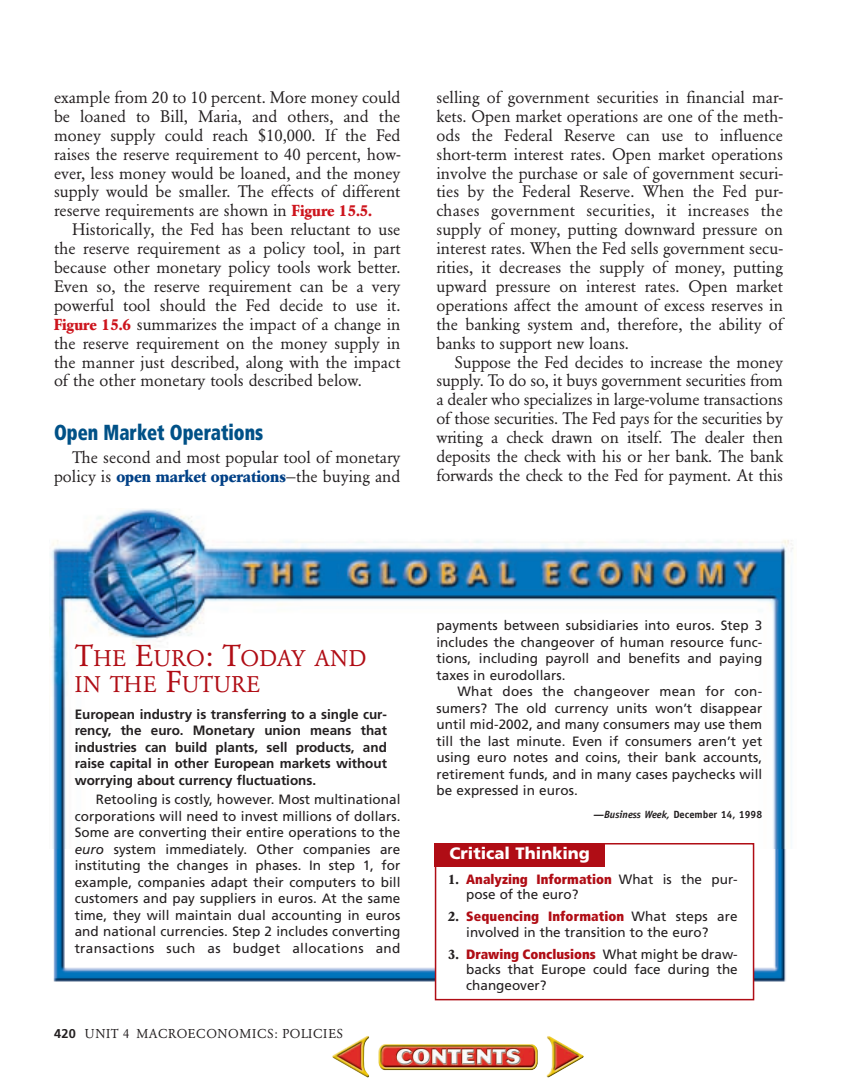
<style>
.page{position:relative;width:864px;height:1080px;background:#fff}
.page>*{position:absolute;margin:0;border:0;box-sizing:border-box;transform-origin:0 0}
.t1{font:22.5px/25.5px "Garamond BE";letter-spacing:.02em;color:#b00d15}
.t2{font:900 condensed 21.75px "Frutiger";color:#005187;scale:.84 1}
.t3{font:16.5px/18.9px "Garamond BE";color:#231f20;text-align:right}
.t4{font:900 16.5px "Frutiger";color:#fff}
.t5{font:13.5px/16.5px "Frutiger";letter-spacing:.005em;color:#231f20;text-align:justify}
.t6{font:700 13.5px/16.5px "Frutiger";color:#231f20;text-align:justify}
.t7{font:12.75px "Garamond BE";letter-spacing:.045em;color:#231f20}
.t8{font:700 10.5px "Officina Sans";color:#231f20}
.s1{font-weight:700;font-size:15.75px;color:#cd151d}
.s2{font-weight:700;color:#014086}
.s3{font-size:30px}
.s4{font-style:italic}
.s5{font-family:"Frutiger";font-weight:700}
.s6{font-family:"Garamond BE";font-weight:700}
.s7{font-weight:900;font-stretch:condensed;color:#b00d15}
</style>
<div class="page">
<img style="left:50px;top:509px;width:743px;height:341px">
<img style="left:53px;top:850px;width:733px;height:142px">
<div style="left:436px;top:844px;width:318px;height:156px;background:#fff"></div>
<div style="left:435px;top:843px;width:319px;height:157px;border:2px solid #b00d15"></div>
<div style="left:435px;top:843px;width:170px;height:24px;background:#b00d15"></div>
<img style="left:332px;top:1036px;width:252px;height:42px">
<p class="t3" style="left:54px;top:89px;width:348px">example from 20 to 10 percent. More money could</p>
<p class="t3" style="left:54px;top:108px;width:348px">be loaned to Bill, Maria, and others, and the</p>
<p class="t3" style="left:54px;top:127px;width:348px">money supply could reach $10,000. If the Fed</p>
<p class="t3" style="left:54px;top:146px;width:348px">raises the reserve requirement to 40 percent, how-</p>
<p class="t3" style="left:54px;top:165px;width:348px">ever, less money would be loaned, and the money</p>
<p class="t3" style="left:54px;top:184px;width:348px">supply would be smaller. The effects of different</p>
<p class="t3" style="left:54px;top:203px;width:319px">reserve requirements are shown in <span class="s1">Figure 15.5.</span></p>
<p class="t3" style="left:72px;top:221px;width:330px">Historically, the Fed has been reluctant to use</p>
<p class="t3" style="left:54px;top:240px;width:348px">the reserve requirement as a policy tool, in part</p>
<p class="t3" style="left:54px;top:259px;width:348px">because other monetary policy tools work better.</p>
<p class="t3" style="left:54px;top:278px;width:348px">Even so, the reserve requirement can be a very</p>
<p class="t3" style="left:54px;top:297px;width:348px">powerful tool should the Fed decide to use it.</p>
<p class="t3" style="left:54px;top:316px;width:348px"><span class="s1">Figure 15.6</span> summarizes the impact of a change in</p>
<p class="t3" style="left:54px;top:335px;width:348px">the reserve requirement on the money supply in</p>
<p class="t3" style="left:54px;top:354px;width:348px">the manner just described, along with the impact</p>
<p class="t3" style="left:54px;top:373px;width:309px">of the other monetary tools described below.</p>
<p class="t2" style="left:54px;top:423px;width:251px">Open Market Operations</p>
<p class="t3" style="left:54px;top:449px;width:348px">The second and most popular tool of monetary policy is <span class="s2">open market operations</span>—the buying and</p>
<p class="t3" style="left:436px;top:89px;width:348px">selling of government securities in financial mar-</p>
<p class="t3" style="left:436px;top:108px;width:348px">kets. Open market operations are one of the meth-</p>
<p class="t3" style="left:436px;top:127px;width:348px">ods the Federal Reserve can use to influence</p>
<p class="t3" style="left:436px;top:146px;width:348px">short-term interest rates. Open market operations</p>
<p class="t3" style="left:436px;top:165px;width:348px">involve the purchase or sale of government securi-</p>
<p class="t3" style="left:436px;top:184px;width:348px">ties by the Federal Reserve. When the Fed pur-</p>
<p class="t3" style="left:436px;top:203px;width:348px">chases government securities, it increases the</p>
<p class="t3" style="left:436px;top:221px;width:348px">supply of money, putting downward pressure on</p>
<p class="t3" style="left:436px;top:240px;width:348px">interest rates. When the Fed sells government secu-</p>
<p class="t3" style="left:436px;top:259px;width:348px">rities, it decreases the supply of money, putting</p>
<p class="t3" style="left:436px;top:278px;width:348px">upward pressure on interest rates. Open market</p>
<p class="t3" style="left:436px;top:297px;width:348px">operations affect the amount of excess reserves in</p>
<p class="t3" style="left:436px;top:316px;width:348px">the banking system and, therefore, the ability of</p>
<p class="t3" style="left:436px;top:335px;width:194px">banks to support new loans.</p>
<p class="t3" style="left:454px;top:354px;width:330px">Suppose the Fed decides to increase the money</p>
<p class="t3" style="left:436px;top:373px;width:348px">supply. To do so, it buys government securities from</p>
<p class="t3" style="left:436px;top:392px;width:348px">a dealer who specializes in large-volume transactions</p>
<p class="t3" style="left:436px;top:410px;width:348px">of those securities. The Fed pays for the securities by</p>
<p class="t3" style="left:436px;top:429px;width:348px">writing a check drawn on itself. The dealer then</p>
<p class="t3" style="left:436px;top:448px;width:348px">deposits the check with his or her bank. The bank</p>
<p class="t3" style="left:436px;top:467px;width:348px">forwards the check to the Fed for payment. At this</p>
<p class="t1" style="left:75px;top:648px;width:293px"><span class="s3">T</span>HE <span class="s3">E</span>URO<span class="s3">: T</span>ODAY AND<br>IN THE <span class="s3">F</span>UTURE</p>
<p class="t6" style="left:75px;top:707px;width:314px">European industry is transferring to a single cur&shy;rency, the euro. Monetary union means that industries can build plants, sell products, and raise capital in other European markets without worrying about currency fluctuations.</p>
<p class="t5" style="left:75px;top:793px;width:327px;text-indent:21px">Retooling is costly, however. Most multinational corporations will need to invest millions of dollars.<br>Some are converting their entire operations to the <span class="s4">euro</span> system immediately. Other companies are instituting the changes in phases. In step 1, for example, companies adapt their computers to bill customers and pay suppliers in euros. At the same time, they will maintain dual accounting in euros and national currencies. Step 2 includes converting transactions such as budget allocations and</p>
<p class="t7" style="left:54px;top:1029px;width:291px"><span class="s5">420</span> UNIT 4 MACROECONOMICS: POLICIES</p>
<p class="t5" style="left:436px;top:618px;width:327px">payments between subsidiaries into euros. Step 3</p>
<p class="t5" style="left:436px;top:635px;width:327px">includes the changeover of human resource func-</p>
<p class="t5" style="left:436px;top:651px;width:327px">tions, including payroll and benefits and paying</p>
<p class="t5" style="left:436px;top:668px;width:131px">taxes in eurodollars.</p>
<p class="t5" style="left:458px;top:684px;width:306px">What does the changeover mean for con-</p>
<p class="t5" style="left:436px;top:701px;width:327px">sumers? The old currency units won’t disappear</p>
<p class="t5" style="left:436px;top:717px;width:327px">until mid-2002, and many consumers may use them</p>
<p class="t5" style="left:436px;top:734px;width:327px">till the last minute. Even if consumers aren’t yet</p>
<p class="t5" style="left:436px;top:750px;width:327px">using euro notes and coins, their bank accounts,</p>
<p class="t5" style="left:436px;top:767px;width:327px">retirement funds, and in many cases paychecks will</p>
<p class="t5" style="left:436px;top:783px;width:143px">be expressed in euros.</p>
<p class="t8" style="left:594px;top:810px;width:170px"><span class="s4">—Business Week,</span> December 14, 1998</p>
<p class="t4" style="left:450px;top:847px;width:142px">Critical Thinking</p>
<p class="t5" style="left:466px;top:872px;width:273px;line-height:15.8px;text-indent:-18px"><span class="s6">1.</span> <span class="s7">Analyzing Information</span> What is the pur&shy;pose of the euro?</p>
<p class="t5" style="left:466px;top:910px;width:273px;line-height:15.8px;text-indent:-18px"><span class="s6">2.</span> <span class="s7">Sequencing Information</span> What steps are involved in the transition to the euro?</p>
<p class="t5" style="left:466px;top:947px;width:273px;line-height:15.8px;text-indent:-18px"><span class="s6">3.</span> <span class="s7">Drawing Conclusions</span> What might be draw&shy;backs that Europe could face during the changeover?</p>
</div>
